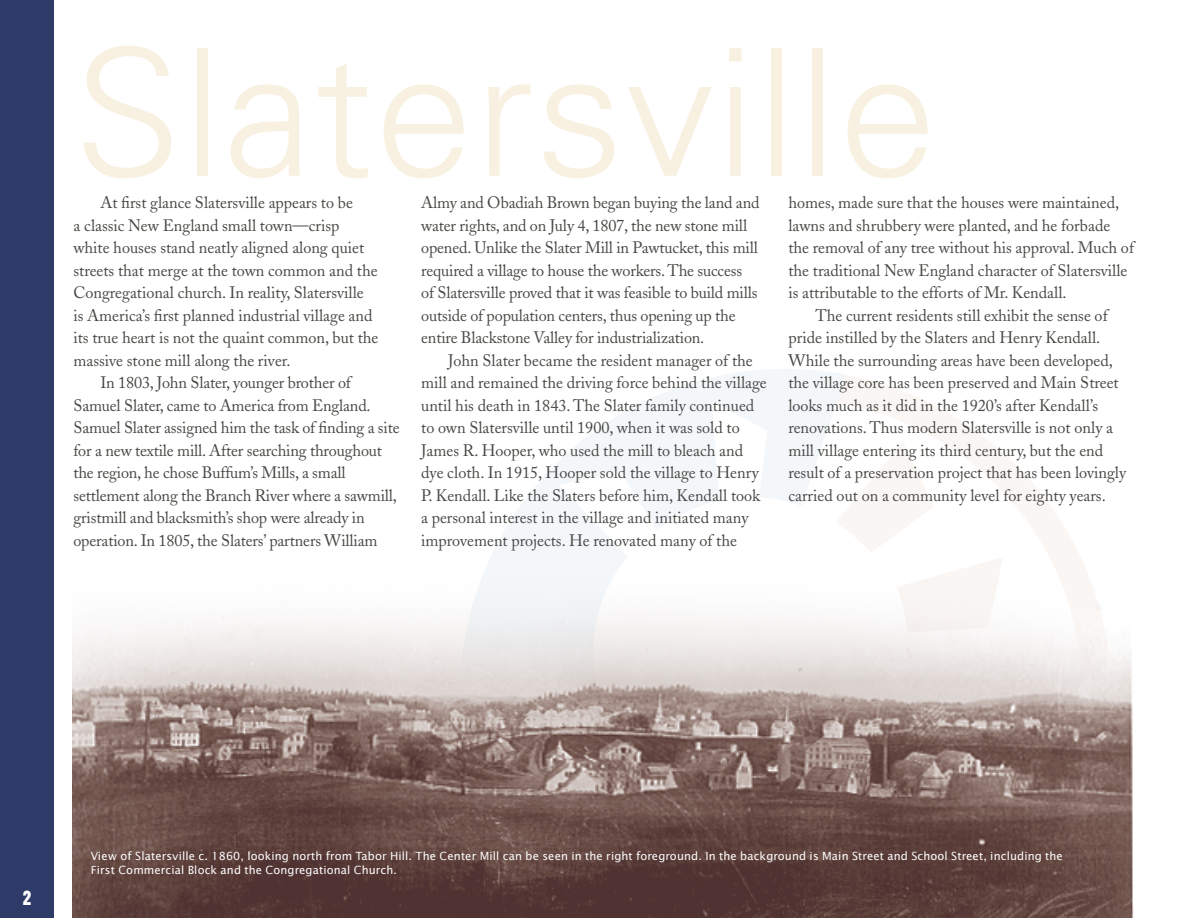
<style>
.page{position:relative;width:1188px;height:918px;background:#fff}
.page>*{position:absolute;margin:0;border:0;box-sizing:border-box;transform-origin:0 0}
.t1{font:300 176.7px "Univers";letter-spacing:.01em;color:#f8f1e2}
.t2{font:19.5px "Cg Gothic No 4";color:#fff}
.t3{font:16.5px/22.5px "Adobe Caslon";color:#474843}
.t4{font:11.25px/14.2px "Lucida Sans";letter-spacing:.01em;color:#fff}
</style>
<div class="page">
<svg style="left:484px;top:369px;width:360px;height:203px"></svg>
<svg style="left:837px;top:375px;width:250px;height:197px"></svg>
<div style="left:0;top:0;width:54px;height:918px;background:#2e3a67"></div>
<img style="left:73px;top:572px;width:1061px;height:346px">
<h1 class="t1" style="left:73px;top:7px;width:865px">Slatersville</h1>
<p class="t3" style="left:100px;top:192px;width:254px">At first glance Slatersville appears to be</p>
<p class="t3" style="left:73px;top:214px;width:268px">a classic New England small town—crisp</p>
<p class="t3" style="left:73px;top:237px;width:292px">white houses stand neatly aligned along quiet</p>
<p class="t3" style="left:73px;top:259px;width:306px">streets that merge at the town common and the</p>
<p class="t3" style="left:73px;top:282px;width:292px">Congregational church. In reality, Slatersville</p>
<p class="t3" style="left:73px;top:304px;width:301px">is America’s first planned industrial village and</p>
<p class="t3" style="left:73px;top:327px;width:307px">its true heart is not the quaint common, but the</p>
<p class="t3" style="left:73px;top:349px;width:219px">massive stone mill along the river.</p>
<p class="t3" style="left:100px;top:372px;width:252px">In 1803, John Slater, younger brother of</p>
<p class="t3" style="left:73px;top:394px;width:299px">Samuel Slater, came to America from England.</p>
<p class="t3" style="left:73px;top:417px;width:328px">Samuel Slater assigned him the task of finding a site</p>
<p class="t3" style="left:73px;top:439px;width:310px">for a new textile mill. After searching throughout</p>
<p class="t3" style="left:73px;top:462px;width:274px">the region, he chose Buffum’s Mills, a small</p>
<p class="t3" style="left:73px;top:484px;width:325px">settlement along the Branch River where a sawmill,</p>
<p class="t3" style="left:73px;top:507px;width:293px">gristmill and blacksmith’s shop were already in</p>
<p class="t3" style="left:73px;top:529px;width:306px">operation. In 1805, the Slaters’ partners William</p>
<p class="t3" style="left:421px;top:192px;width:340px">Almy and Obadiah Brown began buying the land and water rights, and on July 4, 1807, the new stone mill opened. Unlike the Slater Mill in Pawtucket, this mill required a village to house the workers. The success<br>of Slatersville proved that it was feasible to build mills outside of population centers, thus opening up the entire Blackstone Valley for industrialization.</p>
<p class="t3" style="left:421px;top:349px;width:347px;text-indent:27px">John Slater became the resident manager of the mill and remained the driving force behind the village until his death in 1843. The Slater family continued to own Slatersville until 1900, when it was sold to James R. Hooper, who used the mill to bleach and dye cloth. In 1915, Hooper sold the village to Henry P. Kendall. Like the Slaters before him, Kendall took a personal interest in the village and initiated many improvement projects. He renovated many of the</p>
<p class="t3" style="left:788px;top:192px;width:332px">homes, made sure that the houses were maintained,</p>
<p class="t3" style="left:788px;top:214px;width:323px">lawns and shrubbery were planted, and he forbade</p>
<p class="t3" style="left:788px;top:237px;width:347px">the removal of any tree without his approval. Much of</p>
<p class="t3" style="left:788px;top:259px;width:341px">the traditional New England character of Slatersville</p>
<p class="t3" style="left:788px;top:282px;width:280px">is attributable to the efforts of Mr. Kendall.</p>
<p class="t3" style="left:815px;top:304px;width:294px">The current residents still exhibit the sense of</p>
<p class="t3" style="left:788px;top:327px;width:313px">pride instilled by the Slaters and Henry Kendall.</p>
<p class="t3" style="left:788px;top:349px;width:326px">While the surrounding areas have been developed,</p>
<p class="t3" style="left:788px;top:372px;width:332px">the village core has been preserved and Main Street</p>
<p class="t3" style="left:788px;top:394px;width:311px">looks much as it did in the 1920’s after Kendall’s</p>
<p class="t3" style="left:788px;top:417px;width:326px">renovations. Thus modern Slatersville is not only a</p>
<p class="t3" style="left:788px;top:439px;width:316px">mill village entering its third century, but the end</p>
<p class="t3" style="left:788px;top:462px;width:339px">result of a preservation project that has been lovingly</p>
<p class="t3" style="left:788px;top:484px;width:319px">carried out on a community level for eighty years.</p>
<p class="t2" style="left:22px;top:886px;width:11px">2</p>
<p class="t4" style="left:91px;top:849px;width:974px">View of Slatersville c. 1860, looking north from Tabor Hill. The Center Mill can be seen in the right foreground. In the background is Main Street and School Street, including the<br>First Commercial Block and the Congregational Church.</p>
</div>
